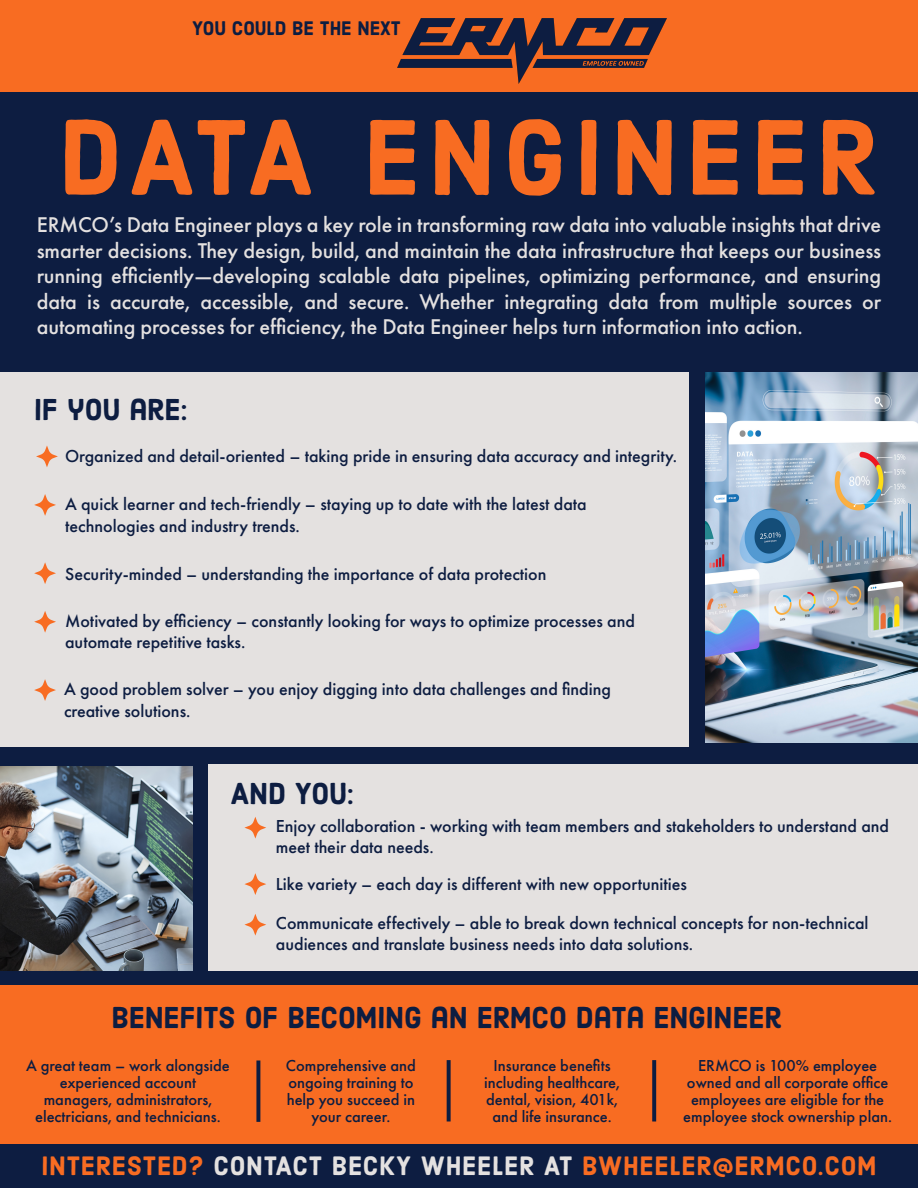
<style>
.page{position:relative;width:918px;height:1188px;background:#0d1d41}
.page>*{position:absolute;margin:0;border:0;box-sizing:border-box;transform-origin:0 0}
.t1{font:105.9px "Harman Sans";letter-spacing:.08em;color:#f86c22}
.t2{font:30px "Harman Sans";letter-spacing:-.005em;color:#0d1d41}
.t3{font:26.4px "Harman Sans";letter-spacing:.03em;color:#f86c22}
.t4{font:500 22.2px/25.5px "Futura PT";letter-spacing:-.005em;color:#e4e1e0;text-align:justify}
.t5{font:19.5px "Harman Sans";letter-spacing:-.005em;color:#0d1d41}
.t6{font:500 18px/21.6px "Futura PT";color:#0d1d41}
.t7{font:500 16.5px/17.1px "Futura PT";color:#0d1d41;text-align:center}
.s1{color:#e4e1e0}
</style>
<div class="page">
<div style="left:0;top:372px;width:689px;height:374px;background:#e4e1e0"></div>
<div style="left:208px;top:764px;width:710px;height:207px;background:#e4e1e0"></div>
<div style="left:0;top:985px;width:918px;height:159px;background:#f86c22"></div>
<div style="left:0;top:0;width:918px;height:91px;background:#f86c22"></div>
<img style="left:705px;top:372px;width:213px;height:370px">
<img style="left:0;top:767px;width:192px;height:204px">
<svg style="left:34px;top:679px;width:22px;height:22px"></svg>
<svg style="left:36px;top:445px;width:22px;height:22px"></svg>
<svg style="left:244px;top:817px;width:22px;height:22px"></svg>
<svg style="left:244px;top:873px;width:22px;height:22px"></svg>
<svg style="left:34px;top:494px;width:22px;height:22px"></svg>
<svg style="left:34px;top:562px;width:22px;height:22px"></svg>
<svg style="left:34px;top:611px;width:22px;height:22px"></svg>
<svg style="left:244px;top:914px;width:22px;height:22px"></svg>
<img style="left:397px;top:18px;width:269px;height:65px">
<hr style="left:447px;top:1060px;width:3px;height:61px;background:#0d1d41">
<svg style="left:652px;top:1060px;width:4px;height:61px"></svg>
<svg style="left:256px;top:1060px;width:4px;height:62px"></svg>
<p class="t5" style="left:192px;top:17px;width:210px">YOU COULD BE THE NEXT</p>
<h1 class="t1" style="left:59px;top:92px;width:819px">DATA ENGINEER</h1>
<p class="t4" style="left:37px;top:212px;width:846px">ERMCO’s Data Engineer plays a key role in transforming raw data into valuable insights that drive smarter decisions. They design, build, and maintain the data infrastructure that keeps our business running efficiently—developing scalable data pipelines, optimizing performance, and ensuring data is accurate, accessible, and secure. Whether integrating data from multiple sources or automating processes for efficiency, the Data Engineer helps turn information into action.</p>
<h2 class="t2" style="left:34px;top:391px;width:155px">IF YOU ARE:</h2>
<p class="t6" style="left:65px;top:445px;width:613px">Organized and detail-oriented – taking pride in ensuring data accuracy and integrity.</p>
<p class="t6" style="left:65px;top:493px;width:523px">A quick learner and tech-friendly – staying up to date with the latest data technologies and industry trends.</p>
<p class="t6" style="left:65px;top:563px;width:483px">Security-minded – understanding the importance of data protection</p>
<p class="t6" style="left:65px;top:610px;width:571px">Motivated by efficiency – constantly looking for ways to optimize processes and automate repetitive tasks.</p>
<p class="t6" style="left:64px;top:678px;width:548px">A good problem solver – you enjoy digging into data challenges and finding creative solutions.</p>
<h2 class="t2" style="left:231px;top:775px;width:124px">AND YOU:</h2>
<p class="t6" style="left:276px;top:815px;width:615px">Enjoy collaboration - working with team members and stakeholders to understand and meet their data needs.</p>
<p class="t6" style="left:276px;top:873px;width:413px">Like variety – each day is different with new opportunities</p>
<p class="t6" style="left:276px;top:912px;width:594px">Communicate effectively – able to break down technical concepts for non-technical audiences and translate business needs into data solutions.</p>
<h2 class="t2" style="left:111px;top:999px;width:672px">BENEFITS OF BECOMING AN ERMCO DATA ENGINEER</h2>
<p class="t7" style="left:26px;top:1057px;width:205px">A great team – work alongside experienced account managers, administrators, electricians, and technicians.</p>
<p class="t7" style="left:286px;top:1057px;width:132px">Comprehensive and ongoing training to help you succeed in your career.</p>
<p class="t7" style="left:484px;top:1057px;width:137px">Insurance benefits including healthcare, dental, vision, 401k, and life insurance.</p>
<p class="t7" style="left:683px;top:1057px;width:210px">ERMCO is 100% employee owned and all corporate office employees are eligible for the employee stock ownership plan.</p>
<h3 class="t3" style="left:41px;top:1149px;width:836px">INTERESTED? <span class="s1">CONTACT BECKY WHEELER AT</span> BWHEELER@ERMCO.COM</h3>
</div>
